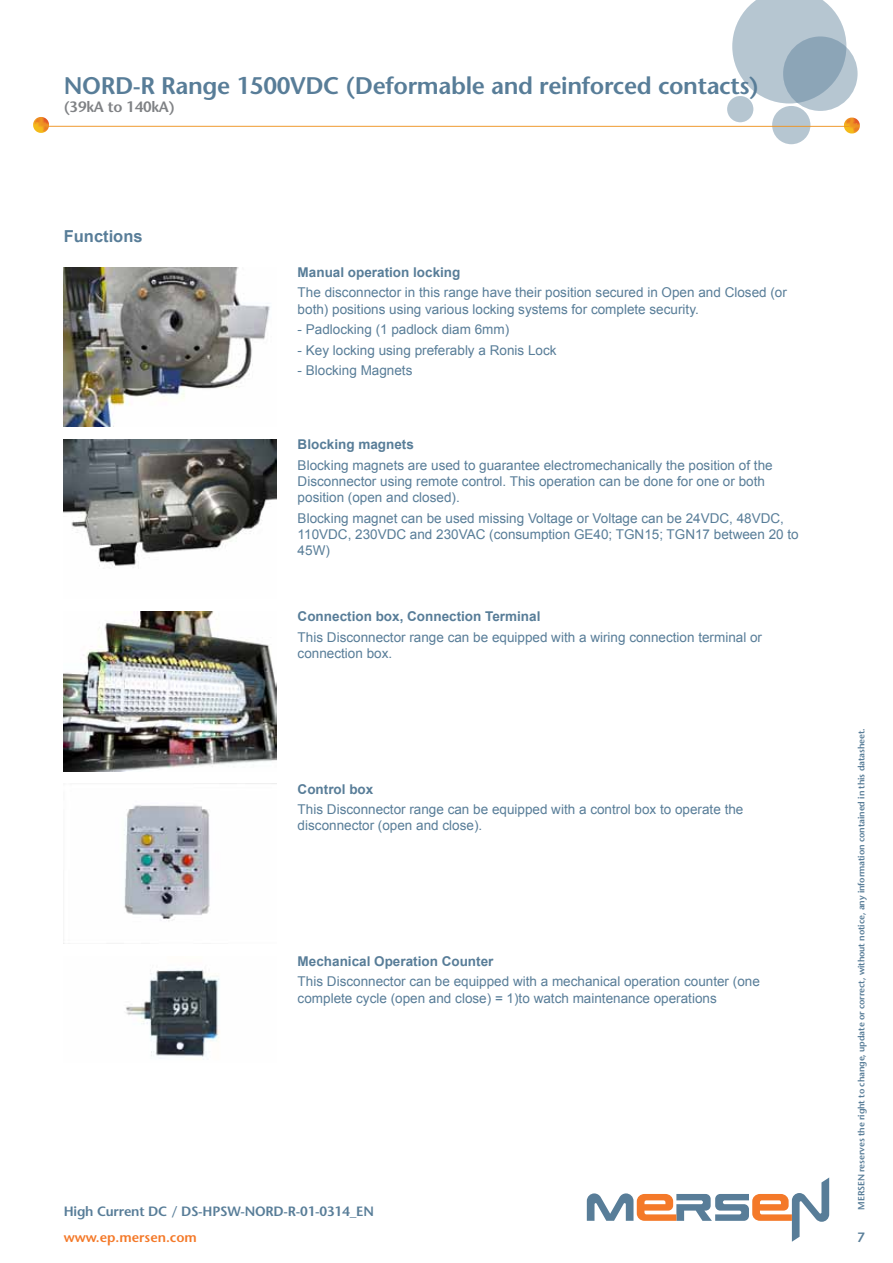
<style>
.page{position:relative;width:893px;height:1263px;background:#fff}
.page>*{position:absolute;margin:0;border:0;box-sizing:border-box;transform-origin:0 0}
.t1{font:600 24px "Stone Sans Std";letter-spacing:-.015em;color:#587d98}
.t2{font:700 16.5px "Arial";color:#587d98}
.t3{font:600 15px "Stone Sans Std";letter-spacing:-.015em;color:#808285}
.t4{font:13.5px/16.2px "Arial";color:#587d98}
.t5{font:700 13.5px "Arial";color:#587d98}
.t6{font:600 13.5px "Stone Sans Std";letter-spacing:-.015em;color:#587d98}
.t7{font:600 13.5px "Stone Sans Std";color:#f47929}
.t8{font:600 9px "Stone Sans Std";letter-spacing:-.015em;color:#587d98}
</style>
<div class="page">
<svg style="left:587px;top:1177px;width:242px;height:65px"></svg>
<img style="left:64px;top:267px;width:206px;height:160px">
<img style="left:64px;top:439px;width:212px;height:129px">
<img style="left:64px;top:612px;width:212px;height:159px">
<img style="left:124px;top:805px;width:86px;height:116px">
<img style="left:126px;top:969px;width:94px;height:88px">
<svg style="left:732px;top:0;width:114px;height:103px"></svg>
<svg style="left:783px;top:36px;width:74px;height:75px;background:#99afbf"></svg>
<div style="left:772px;top:106px;width:38px;height:38px;background:#b6c6d1;border-radius:50%"></div>
<div style="left:727px;top:96px;width:26px;height:26px;background:#b6c6d1;border-radius:50%"></div>
<svg style="left:844px;top:118px;width:16px;height:16px"></svg>
<hr style="left:47px;top:126px;width:802px;height:1px;background:#ee9321">
<svg style="left:33px;top:117px;width:16px;height:16px"></svg>
<h1 class="t1" style="left:64px;top:71px;width:697px">NORD-R Range 1500VDC (Deformable and reinforced contacts)</h1>
<p class="t3" style="left:64px;top:98px;width:112px">(39kA to 140kA)</p>
<p class="t2" style="left:64px;top:225px;width:80px">Functions</p>
<p class="t5" style="left:298px;top:263px;width:164px">Manual operation locking</p>
<p class="t4" style="left:298px;top:285px;width:491px">The disconnector in this range have their position secured in Open and Closed (or both) positions using various locking systems for complete security.</p>
<p class="t4" style="left:298px;top:321px;width:213px">- Padlocking (1 padlock diam 6mm)</p>
<p class="t4" style="left:298px;top:342px;width:260px">- Key locking using preferably a Ronis Lock</p>
<p class="t4" style="left:298px;top:362px;width:116px">- Blocking Magnets</p>
<p class="t5" style="left:298px;top:435px;width:118px">Blocking magnets</p>
<p class="t4" style="left:298px;top:457px;width:476px">Blocking magnets are used to guarantee electromechanically the position of the<br>Disconnector using remote control. This operation can be done for one or both position (open and closed).</p>
<p class="t4" style="left:298px;top:510px;width:503px">Blocking magnet can be used missing Voltage or Voltage can be 24VDC, 48VDC,<br>110VDC, 230VDC and 230VAC (consumption GE40; TGN15; TGN17 between 20 to<br>45W)</p>
<p class="t5" style="left:298px;top:608px;width:244px">Connection box, Connection Terminal</p>
<p class="t4" style="left:298px;top:629px;width:466px">This Disconnector range can be equipped with a wiring connection terminal or connection box.</p>
<p class="t8" style="left:856px;top:1209px;width:483px;rotate:-90deg">MERSEN reserves the right to change, update or correct, without notice, any information contained in this datasheet.</p>
<p class="t5" style="left:298px;top:780px;width:77px">Control box</p>
<p class="t4" style="left:298px;top:801px;width:447px">This Disconnector range can be equipped with a control box to operate the disconnector (open and close).</p>
<p class="t5" style="left:298px;top:952px;width:197px">Mechanical Operation Counter</p>
<p class="t4" style="left:298px;top:974px;width:464px">This Disconnector can be equipped with a mechanical operation counter (one complete cycle (open and close) = 1)to watch maintenance operations</p>
<p class="t6" style="left:64px;top:1203px;width:312px">High Current DC / DS-HPSW-NORD-R-01-0314_EN</p>
<p class="t7" style="left:64px;top:1229px;width:135px">www.ep.mersen.com</p>
<p class="t6" style="left:857px;top:1229px;width:9px">7</p>
</div>
